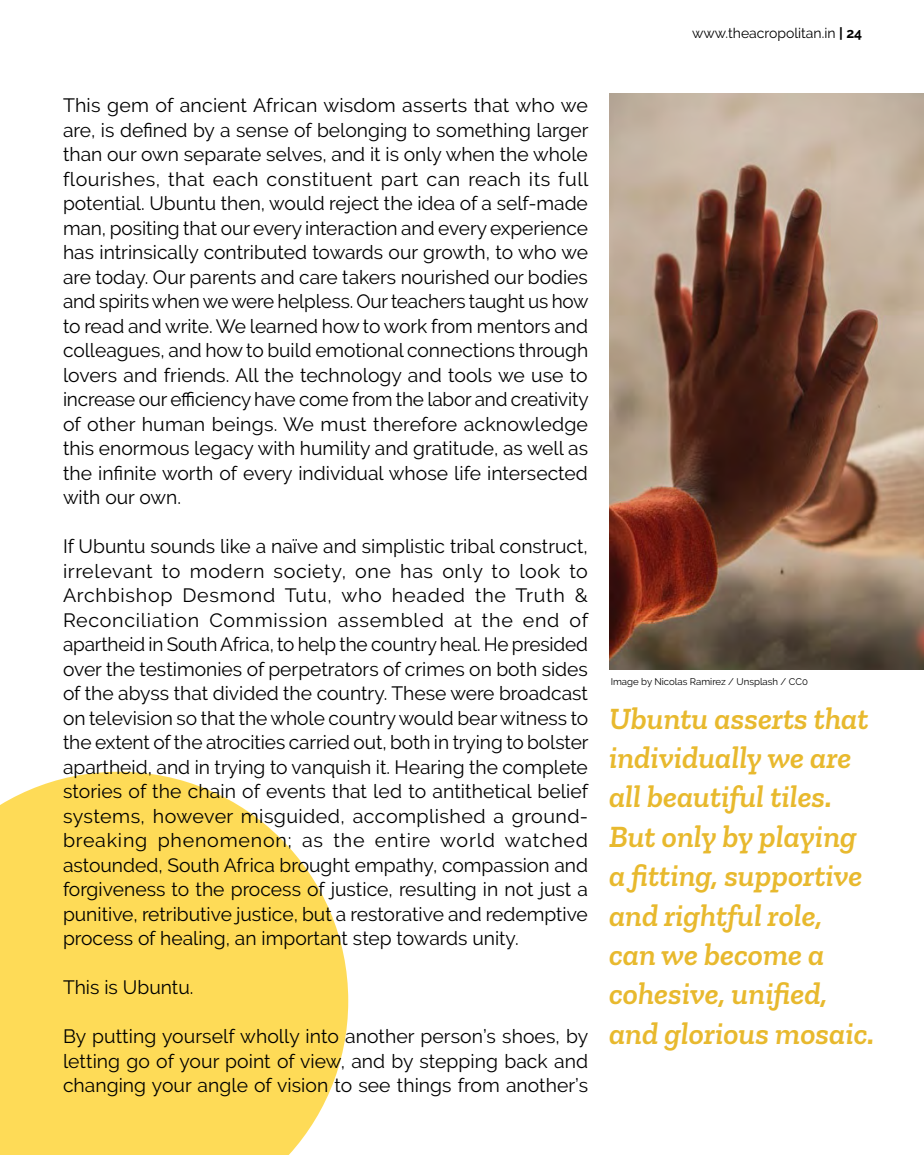
<style>
.page{position:relative;width:924px;height:1155px;background:#fff}
.page>*{position:absolute;margin:0;border:0;box-sizing:border-box;transform-origin:0 0}
.t1{font:italic 600 31.5px/39.4px "Zilla Slab";color:#e8b92e}
.t2{font:19.25px/24.5px "Raleway";color:#000;text-align:justify}
.t3{font:14px "Raleway";color:#000}
.t4{font:9.62px "Raleway";color:#000}
.s1{font-weight:700}
</style>
<div class="page">
<img style="left:609px;top:94px;width:315px;height:575px">
<svg style="left:0;top:772px;width:348px;height:383px;background:#fedf69"></svg>
<p class="t3" style="left:692px;top:25px;width:172px">www.theacropolitan.in <span class="s1">| 24</span></p>
<p class="t2" style="left:63px;top:93px;width:527px">This gem of ancient African wisdom asserts that who we are, is defined by a sense of belonging to something larger than our own separate selves, and it is only when the whole flourishes, that each constituent part can reach its full potential. Ubuntu then, would reject the idea of a self-made man, positing that our every interaction and every experience has intrinsically contributed towards our growth, to who we are today. Our parents and care takers nourished our bodies and spirits when we were helpless. Our teachers taught us how to read and write. We learned how to work from mentors and colleagues, and how to build emotional connections through lovers and friends. All the technology and tools we use to increase our efficiency have come from the labor and creativity of other human beings. We must therefore acknowledge this enormous legacy with humility and gratitude, as well as the infinite worth of every individual whose life intersected with our own.</p>
<p class="t2" style="left:63px;top:534px;width:527px">If Ubuntu sounds like a naïve and simplistic tribal construct, irrelevant to modern society, one has only to look to Archbishop Desmond Tutu, who headed the Truth &amp; Reconciliation Commission assembled at the end of apartheid in South Africa, to help the country heal. He presided over the testimonies of perpetrators of crimes on both sides of the abyss that divided the country. These were broadcast on television so that the whole country would bear witness to the extent of the atrocities carried out, both in trying to bolster apartheid, and in trying to vanquish it. Hearing the complete stories of the chain of events that led to antithetical belief systems, however misguided, accomplished a ground&shy;breaking phenomenon; as the entire world watched astounded, South Africa brought empathy, compassion and forgiveness to the process of justice, resulting in not just a punitive, retributive justice, but a restorative and redemptive process of healing, an important step towards unity.</p>
<p class="t2" style="left:63px;top:975px;width:132px">This is Ubuntu.</p>
<p class="t2" style="left:63px;top:1024px;width:527px">By putting yourself wholly into another person’s shoes, by letting go of your point of view, and by stepping back and changing your angle of vision to see things from another’s</p>
<p class="t4" style="left:611px;top:676px;width:199px">Image by Nicolas Ramirez / Unsplash / CC0</p>
<h1 class="t1" style="left:609px;top:699px;width:267px">Ubuntu asserts that individually we are all beautiful tiles.<br>But only by playing a fitting, supportive and rightful role, can we become a cohesive, unified, and glorious mosaic.</h1>
</div>
